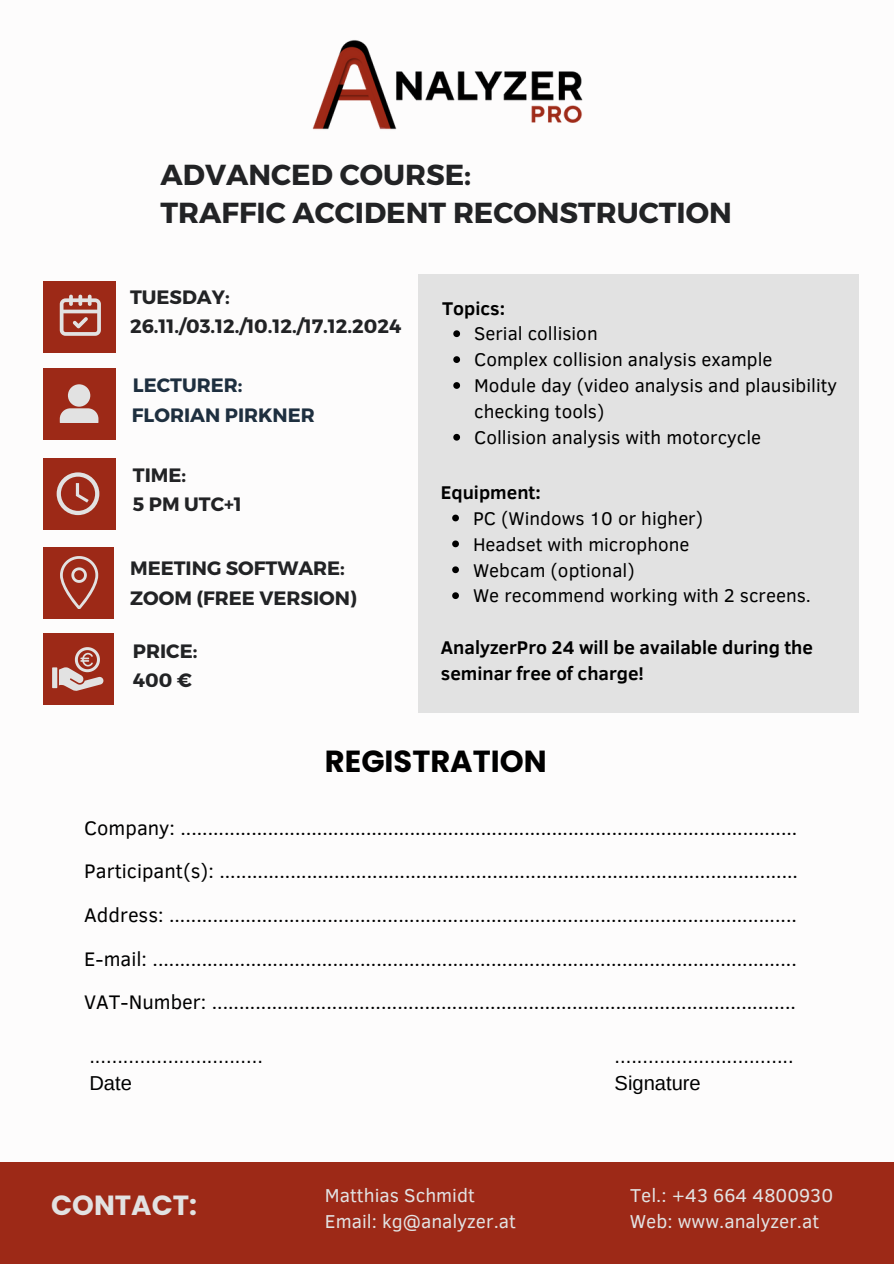
<style>
.page{position:relative;width:894px;height:1264px;background:#fff}
.page>*{position:absolute;margin:0;border:0;box-sizing:border-box;transform-origin:0 0}
.t1{font:700 30.45px "Poppins";color:#000}
.t2{font:700 28.95px/38.5px "Montserrat";color:#222325}
.t3{font:700 27.75px "Poppins";color:#e2e2e2}
.t4{font:20.1px/43.7px "Clear Sans";color:#000;text-align:justify}
.t5{font:20.1px/26.8px "Arimo";color:#000}
.t6{font:700 19.35px/29.7px "Montserrat";color:#222325}
.t7{font:700 19.35px/29.7px "Montserrat";color:#1e2f3f}
.t8{font:19.2px "Clear Sans";color:#e2e2e2}
.t9{font:18.9px/25.8px "Clear Sans";color:#000}
.t10{font:700 18.9px/25.8px "Clear Sans";color:#000}
</style>
<div class="page">
<div style="left:418px;top:274px;width:440px;height:438px;background:#e2e2e2"></div>
<div style="left:44px;top:281px;width:72px;height:72px;background:#9d2917"></div>
<svg style="left:60px;top:295px;width:41px;height:41px"></svg>
<div style="left:43px;top:368px;width:73px;height:72px;background:#9d2917"></div>
<svg style="left:60px;top:384px;width:38px;height:38px"></svg>
<div style="left:43px;top:458px;width:72px;height:72px;background:#9d2917"></div>
<svg style="left:57px;top:472px;width:42px;height:43px"></svg>
<div style="left:44px;top:633px;width:70px;height:72px;background:#9d2917"></div>
<svg style="left:52px;top:647px;width:51px;height:43px"></svg>
<div style="left:44px;top:547px;width:70px;height:71px;background:#9d2917"></div>
<svg style="left:60px;top:556px;width:38px;height:53px"></svg>
<div style="left:0;top:1162px;width:893px;height:101px;background:#9d2917"></div>
<svg style="left:453px;top:330px;width:7px;height:7px"></svg>
<svg style="left:453px;top:356px;width:7px;height:7px"></svg>
<svg style="left:453px;top:382px;width:7px;height:7px"></svg>
<svg style="left:453px;top:434px;width:7px;height:6px"></svg>
<svg style="left:452px;top:514px;width:7px;height:7px"></svg>
<svg style="left:452px;top:540px;width:7px;height:7px"></svg>
<svg style="left:452px;top:566px;width:7px;height:7px"></svg>
<svg style="left:452px;top:592px;width:7px;height:7px"></svg>
<img style="left:312px;top:40px;width:271px;height:90px">
<h2 class="t2" style="left:160px;top:155px;width:572px">ADVANCED COURSE:<br>TRAFFIC ACCIDENT RECONSTRUCTION</h2>
<p class="t6" style="left:130px;top:283px;width:272px;line-height:28.8px">TUESDAY:<br>26.11./03.12./10.12./17.12.2024</p>
<p class="t7" style="left:132px;top:371px;width:184px">LECTURER:<br>FLORIAN PIRKNER</p>
<p class="t6" style="left:133px;top:460px;width:110px">TIME:<br>5 PM UTC+1</p>
<p class="t6" style="left:130px;top:554px;width:228px">MEETING SOFTWARE:<br>ZOOM (FREE VERSION)</p>
<p class="t6" style="left:133px;top:636px;width:66px">PRICE:<br>400 €</p>
<p class="t10" style="left:442px;top:294px;width:64px">Topics:</p>
<p class="t9" style="left:474px;top:321px;width:364px">Serial collision<br>Complex collision analysis example<br>Module day (video analysis and plausibility checking tools)<br>Collision analysis with motorcycle</p>
<p class="t10" style="left:441px;top:478px;width:101px">Equipment:</p>
<p class="t9" style="left:473px;top:505px;width:339px">PC (Windows 10 or higher)<br>Headset with microphone<br>Webcam (optional)<br>We recommend working with 2 screens.</p>
<p class="t10" style="left:441px;top:634px;width:373px">AnalyzerPro 24 will be available during the seminar free of charge!</p>
<h1 class="t1" style="left:325px;top:743px;width:223px">REGISTRATION</h1>
<p class="t4" style="left:84px;top:806px;width:715px">Company: .................................................................................................................<br>Participant(s): ..........................................................................................................<br>Address: ...................................................................................................................<br>E-mail: ......................................................................................................................<br>VAT-Number: ...........................................................................................................</p>
<p class="t5" style="left:89px;top:1043px;width:175px">...............................<br>Date</p>
<p class="t5" style="left:614px;top:1043px;width:181px">................................<br>Signature</p>
<h3 class="t3" style="left:51px;top:1189px;width:147px">CONTACT:</h3>
<p class="t8" style="left:325px;top:1182px;width:151px">Matthias Schmidt</p>
<p class="t8" style="left:630px;top:1182px;width:204px">Tel.: +43 664 4800930</p>
<p class="t8" style="left:325px;top:1208px;width:192px">Email: kg@analyzer.at</p>
<p class="t8" style="left:629px;top:1208px;width:191px">Web: www.analyzer.at</p>
</div>
